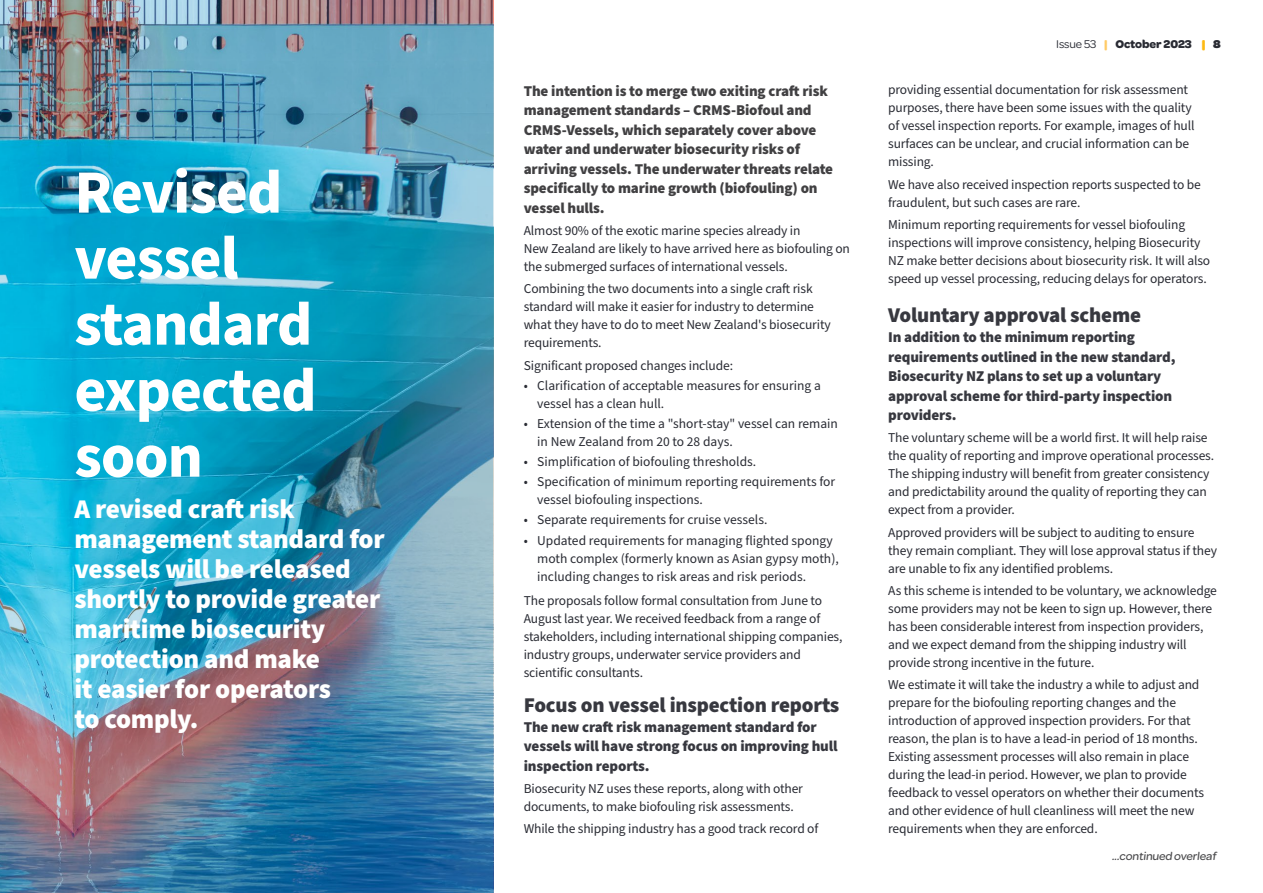
<style>
.page{position:relative;width:1263px;height:893px;background:#fff}
.page>*{position:absolute;margin:0;border:0;box-sizing:border-box;transform-origin:0 0}
.Head_2_blue{font:700 61.5px/66px "Source Sans Pro";letter-spacing:-.015em;color:#fff}
.Intro{font:900 27px/30px "Source Sans Pro";letter-spacing:-.01em;color:#fff}
.head_3_14pt_gray{font:900 21px "Source Sans Pro";letter-spacing:-.01em;color:#37383f}
.Intro-2{font:900 15px/19.5px "Source Sans Pro";letter-spacing:-.01em;color:#37383f}
.Intro-3{font:900 15px/19.5px "Source Sans Pro";letter-spacing:-.01em;color:#414042}
.Body{font:13.5px/18px "Source Sans Pro";letter-spacing:-.01em;color:#292b33}
.t1{font:700 12px "Omnes";letter-spacing:-.005em;color:#292b33}
.head_3_14pt_gray-2{font:500 12px "Omnes";color:#4d4d4f}
.s1{font-weight:400}
.s2{color:#ffcb66}
.s3{font-weight:900;color:#fdb913}
.s4{font-weight:900}
</style>
<div class="page">
<img style="left:0;top:0;width:493px;height:893px">
<p class="Head_2_blue" style="left:74px;top:161px;width:244px">Revised vessel standard expected soon</p>
<p class="Intro" style="left:74px;top:495px;width:312px">A revised craft risk management standard for vessels will be released shortly to provide greater maritime biosecurity protection and make<br>it easier for operators<br>to comply.</p>
<p class="Intro-3" style="left:524px;top:81px;width:311px">The intention is to merge two exiting craft risk management standards – CRMS-Biofoul and CRMS-Vessels, which separately cover above water and underwater biosecurity risks of arriving vessels. The underwater threats relate specifically to marine growth (biofouling) on vessel hulls.</p>
<p class="Body" style="left:524px;top:222px;width:328px">Almost 90% of the exotic marine species already in<br>New Zealand are likely to have arrived here as biofouling on the submerged surfaces of international vessels.</p>
<p class="Body" style="left:524px;top:280px;width:309px">Combining the two documents into a single craft risk standard will make it easier for industry to determine what they have to do to meet New Zealand's biosecurity requirements.</p>
<p class="Body" style="left:524px;top:357px;width:211px">Significant proposed changes include:</p>
<p class="Body" style="left:537px;top:377px;width:285px;text-indent:-14px">• Clarification of acceptable measures for ensuring a vessel has a clean hull.</p>
<p class="Body" style="left:537px;top:415px;width:302px;text-indent:-14px">• Extension of the time a "short-stay" vessel can remain in New Zealand from 20 to 28 days.</p>
<p class="Body" style="left:524px;top:453px;width:234px">• Simplification of biofouling thresholds.</p>
<p class="Body" style="left:537px;top:473px;width:299px;text-indent:-14px">• Specification of minimum reporting requirements for vessel biofouling inspections.</p>
<p class="Body" style="left:524px;top:511px;width:245px">• Separate requirements for cruise vessels.</p>
<p class="Body" style="left:537px;top:532px;width:303px;text-indent:-14px">• Updated requirements for managing flighted spongy moth complex (formerly known as Asian gypsy moth), including changes to risk areas and risk periods.</p>
<p class="Body" style="left:524px;top:592px;width:320px">The proposals follow formal consultation from June to August last year. We received feedback from a range of stakeholders, including international shipping companies, industry groups, underwater service providers and scientific consultants.</p>
<p class="head_3_14pt_gray" style="left:524px;top:691px;width:317px">Focus on vessel inspection reports</p>
<p class="Intro-2" style="left:524px;top:717px;width:315px">The new craft risk management standard for vessels will have strong focus on improving hull inspection reports.</p>
<p class="Body" style="left:524px;top:780px;width:281px">Biosecurity NZ uses these reports, along with other documents, to make biofouling risk assessments.</p>
<p class="Body" style="left:524px;top:820px;width:296px">While the shipping industry has a good track record of</p>
<p class="t1" style="left:1056px;top:36px;width:166px"><span class="s1">Issue 53</span> <span class="s2">|</span> October 2023 <span class="s3">|</span> <span class="s4">8</span></p>
<p class="Body" style="left:888px;top:81px;width:308px">providing essential documentation for risk assessment purposes, there have been some issues with the quality of vessel inspection reports. For example, images of hull surfaces can be unclear, and crucial information can be missing.</p>
<p class="Body" style="left:888px;top:176px;width:314px">We have also received inspection reports suspected to be fraudulent, but such cases are rare.</p>
<p class="Body" style="left:888px;top:216px;width:324px">Minimum reporting requirements for vessel biofouling inspections will improve consistency, helping Biosecurity NZ make better decisions about biosecurity risk. It will also speed up vessel processing, reducing delays for operators.</p>
<p class="head_3_14pt_gray" style="left:888px;top:301px;width:254px">Voluntary approval scheme</p>
<p class="Intro-2" style="left:888px;top:328px;width:289px">In addition to the minimum reporting requirements outlined in the new standard, Biosecurity NZ plans to set up a voluntary approval scheme for third-party inspection providers.</p>
<p class="Body" style="left:888px;top:429px;width:327px">The voluntary scheme will be a world first. It will help raise the quality of reporting and improve operational processes.<br>The shipping industry will benefit from greater consistency and predictability around the quality of reporting they can expect from a provider.</p>
<p class="Body" style="left:888px;top:524px;width:330px">Approved providers will be subject to auditing to ensure they remain compliant. They will lose approval status if they are unable to fix any identified problems.</p>
<p class="Body" style="left:888px;top:582px;width:330px">As this scheme is intended to be voluntary, we acknowledge some providers may not be keen to sign up. However, there has been considerable interest from inspection providers, and we expect demand from the shipping industry will provide strong incentive in the future.</p>
<p class="Body" style="left:888px;top:676px;width:317px">We estimate it will take the industry a while to adjust and prepare for the biofouling reporting changes and the introduction of approved inspection providers. For that reason, the plan is to have a lead-in period of 18 months.<br>Existing assessment processes will also remain in place during the lead-in period. However, we plan to provide feedback to vessel operators on whether their documents and other evidence of hull cleanliness will meet the new requirements when they are enforced.</p>
<p class="head_3_14pt_gray-2" style="left:1112px;top:848px;width:108px">...continued overleaf</p>
</div>
